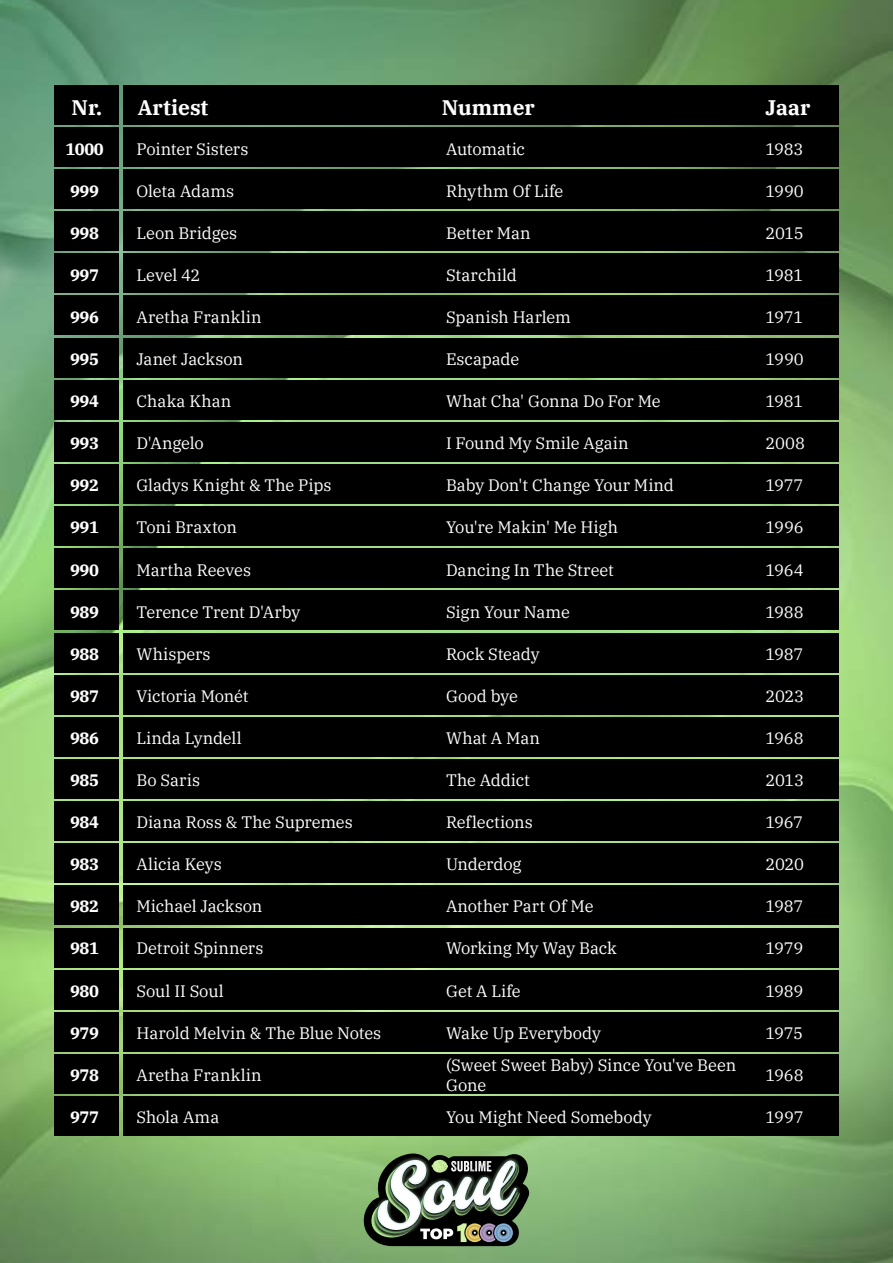
<style>
.page{position:relative;width:893px;height:1263px;background:#fff}
.page>*{position:absolute;margin:0;border:0;box-sizing:border-box;transform-origin:0 0}
.t1{font:700 21px "IBM Plex Serif";color:#fff}
.t2{font:16.5px/19.5px "IBM Plex Serif";letter-spacing:-.005em;color:#fff}
.t3{font:700 16.5px "IBM Plex Serif";letter-spacing:-.025em;color:#fff}
</style>
<div class="page">
<img style="left:0;top:0;width:893px;height:1263px">
<div style="left:54px;top:85px;width:64px;height:39px;background:#000"></div>
<div style="left:54px;top:422px;width:64px;height:39px;background:#000"></div>
<div style="left:54px;top:801px;width:64px;height:40px;background:#000"></div>
<div style="left:54px;top:254px;width:64px;height:39px;background:#000"></div>
<div style="left:54px;top:591px;width:64px;height:39px;background:#000"></div>
<div style="left:54px;top:970px;width:64px;height:39px;background:#000"></div>
<div style="left:54px;top:169px;width:64px;height:40px;background:#000"></div>
<div style="left:54px;top:506px;width:64px;height:40px;background:#000"></div>
<div style="left:54px;top:886px;width:64px;height:39px;background:#000"></div>
<div style="left:54px;top:338px;width:64px;height:39px;background:#000"></div>
<div style="left:54px;top:675px;width:64px;height:39px;background:#000"></div>
<div style="left:54px;top:1054px;width:64px;height:39px;background:#000"></div>
<div style="left:54px;top:127px;width:64px;height:40px;background:#000"></div>
<div style="left:54px;top:464px;width:64px;height:40px;background:#000"></div>
<div style="left:54px;top:843px;width:64px;height:40px;background:#000"></div>
<div style="left:54px;top:296px;width:64px;height:39px;background:#000"></div>
<div style="left:54px;top:633px;width:64px;height:39px;background:#000"></div>
<div style="left:54px;top:1012px;width:64px;height:39px;background:#000"></div>
<div style="left:54px;top:211px;width:64px;height:40px;background:#000"></div>
<div style="left:54px;top:549px;width:64px;height:39px;background:#000"></div>
<div style="left:54px;top:928px;width:64px;height:39px;background:#000"></div>
<div style="left:54px;top:380px;width:64px;height:39px;background:#000"></div>
<div style="left:54px;top:759px;width:64px;height:40px;background:#000"></div>
<div style="left:54px;top:717px;width:64px;height:39px;background:#000"></div>
<div style="left:54px;top:1096px;width:64px;height:40px;background:#000"></div>
<div style="left:124px;top:85px;width:715px;height:39px;background:#000"></div>
<div style="left:124px;top:422px;width:715px;height:39px;background:#000"></div>
<div style="left:124px;top:801px;width:715px;height:40px;background:#000"></div>
<div style="left:124px;top:254px;width:715px;height:39px;background:#000"></div>
<div style="left:124px;top:591px;width:715px;height:39px;background:#000"></div>
<div style="left:124px;top:970px;width:715px;height:39px;background:#000"></div>
<div style="left:124px;top:169px;width:715px;height:40px;background:#000"></div>
<div style="left:124px;top:506px;width:715px;height:40px;background:#000"></div>
<div style="left:124px;top:886px;width:715px;height:39px;background:#000"></div>
<div style="left:124px;top:338px;width:715px;height:39px;background:#000"></div>
<div style="left:124px;top:675px;width:715px;height:39px;background:#000"></div>
<div style="left:124px;top:1054px;width:715px;height:39px;background:#000"></div>
<div style="left:124px;top:127px;width:715px;height:40px;background:#000"></div>
<div style="left:124px;top:464px;width:715px;height:40px;background:#000"></div>
<div style="left:124px;top:843px;width:715px;height:40px;background:#000"></div>
<div style="left:124px;top:296px;width:715px;height:39px;background:#000"></div>
<div style="left:124px;top:633px;width:715px;height:39px;background:#000"></div>
<div style="left:124px;top:1012px;width:715px;height:39px;background:#000"></div>
<div style="left:124px;top:211px;width:715px;height:40px;background:#000"></div>
<div style="left:124px;top:549px;width:715px;height:39px;background:#000"></div>
<div style="left:124px;top:928px;width:715px;height:39px;background:#000"></div>
<div style="left:124px;top:380px;width:715px;height:39px;background:#000"></div>
<div style="left:124px;top:759px;width:715px;height:40px;background:#000"></div>
<div style="left:124px;top:717px;width:715px;height:39px;background:#000"></div>
<div style="left:124px;top:1096px;width:715px;height:40px;background:#000"></div>
<svg style="left:363px;top:1153px;width:167px;height:93px"></svg>
<p class="t1" style="left:71px;top:91px;width:139px">Nr. Artiest</p>
<p class="t1" style="left:442px;top:91px;width:95px">Nummer</p>
<p class="t1" style="left:765px;top:91px;width:47px">Jaar</p>
<p class="t3" style="left:65px;top:136px;width:40px">1000</p>
<p class="t2" style="left:136px;top:138px;width:113px">Pointer Sisters</p>
<p class="t2" style="left:446px;top:138px;width:81px">Automatic</p>
<p class="t2" style="left:765px;top:138px;width:40px">1983</p>
<p class="t3" style="left:70px;top:178px;width:30px">999</p>
<p class="t2" style="left:136px;top:180px;width:99px">Oleta Adams</p>
<p class="t2" style="left:446px;top:180px;width:119px">Rhythm Of Life</p>
<p class="t2" style="left:765px;top:180px;width:40px">1990</p>
<p class="t3" style="left:70px;top:220px;width:30px">998</p>
<p class="t2" style="left:136px;top:222px;width:102px">Leon Bridges</p>
<p class="t2" style="left:446px;top:222px;width:86px">Better Man</p>
<p class="t2" style="left:765px;top:222px;width:40px">2015</p>
<p class="t3" style="left:70px;top:262px;width:30px">997</p>
<p class="t2" style="left:136px;top:264px;width:65px">Level 42</p>
<p class="t2" style="left:446px;top:264px;width:72px">Starchild</p>
<p class="t2" style="left:765px;top:264px;width:39px">1981</p>
<p class="t3" style="left:70px;top:304px;width:30px">996</p>
<p class="t2" style="left:136px;top:306px;width:127px">Aretha Franklin</p>
<p class="t2" style="left:446px;top:306px;width:126px">Spanish Harlem</p>
<p class="t2" style="left:765px;top:306px;width:40px">1971</p>
<p class="t3" style="left:70px;top:346px;width:30px">995</p>
<p class="t2" style="left:136px;top:348px;width:108px">Janet Jackson</p>
<p class="t2" style="left:446px;top:348px;width:75px">Escapade</p>
<p class="t2" style="left:765px;top:348px;width:40px">1990</p>
<p class="t3" style="left:70px;top:388px;width:30px">994</p>
<p class="t2" style="left:136px;top:390px;width:96px">Chaka Khan</p>
<p class="t2" style="left:446px;top:390px;width:216px">What Cha' Gonna Do For Me</p>
<p class="t2" style="left:765px;top:390px;width:39px">1981</p>
<p class="t3" style="left:70px;top:430px;width:30px">993</p>
<p class="t2" style="left:136px;top:432px;width:69px">D'Angelo</p>
<p class="t2" style="left:446px;top:432px;width:184px">I Found My Smile Again</p>
<p class="t2" style="left:765px;top:432px;width:41px">2008</p>
<p class="t3" style="left:70px;top:472px;width:30px">992</p>
<p class="t2" style="left:136px;top:474px;width:197px">Gladys Knight &amp; The Pips</p>
<p class="t2" style="left:446px;top:474px;width:229px">Baby Don't Change Your Mind</p>
<p class="t2" style="left:765px;top:474px;width:40px">1977</p>
<p class="t3" style="left:70px;top:514px;width:30px">991</p>
<p class="t2" style="left:136px;top:516px;width:102px">Toni Braxton</p>
<p class="t2" style="left:446px;top:516px;width:174px">You're Makin' Me High</p>
<p class="t2" style="left:765px;top:516px;width:40px">1996</p>
<p class="t3" style="left:70px;top:557px;width:30px">990</p>
<p class="t2" style="left:136px;top:559px;width:116px">Martha Reeves</p>
<p class="t2" style="left:446px;top:559px;width:169px">Dancing In The Street</p>
<p class="t2" style="left:765px;top:559px;width:40px">1964</p>
<p class="t3" style="left:70px;top:599px;width:30px">989</p>
<p class="t2" style="left:136px;top:601px;width:165px">Terence Trent D'Arby</p>
<p class="t2" style="left:446px;top:601px;width:125px">Sign Your Name</p>
<p class="t2" style="left:765px;top:601px;width:40px">1988</p>
<p class="t3" style="left:70px;top:641px;width:30px">988</p>
<p class="t2" style="left:136px;top:643px;width:76px">Whispers</p>
<p class="t2" style="left:446px;top:643px;width:95px">Rock Steady</p>
<p class="t2" style="left:765px;top:643px;width:39px">1987</p>
<p class="t3" style="left:70px;top:683px;width:30px">987</p>
<p class="t2" style="left:136px;top:685px;width:114px">Victoria Monét</p>
<p class="t2" style="left:446px;top:685px;width:74px">Good bye</p>
<p class="t2" style="left:765px;top:685px;width:40px">2023</p>
<p class="t3" style="left:70px;top:725px;width:30px">986</p>
<p class="t2" style="left:136px;top:727px;width:107px">Linda Lyndell</p>
<p class="t2" style="left:446px;top:727px;width:96px">What A Man</p>
<p class="t2" style="left:765px;top:727px;width:40px">1968</p>
<p class="t3" style="left:70px;top:767px;width:30px">985</p>
<p class="t2" style="left:136px;top:769px;width:65px">Bo Saris</p>
<p class="t2" style="left:446px;top:769px;width:86px">The Addict</p>
<p class="t2" style="left:765px;top:769px;width:40px">2013</p>
<p class="t3" style="left:70px;top:809px;width:30px">984</p>
<p class="t2" style="left:136px;top:811px;width:218px">Diana Ross &amp; The Supremes</p>
<p class="t2" style="left:446px;top:811px;width:88px">Reflections</p>
<p class="t2" style="left:765px;top:811px;width:39px">1967</p>
<p class="t3" style="left:70px;top:851px;width:30px">983</p>
<p class="t2" style="left:136px;top:853px;width:87px">Alicia Keys</p>
<p class="t2" style="left:446px;top:853px;width:77px">Underdog</p>
<p class="t2" style="left:765px;top:853px;width:40px">2020</p>
<p class="t3" style="left:70px;top:893px;width:30px">982</p>
<p class="t2" style="left:136px;top:895px;width:127px">Michael Jackson</p>
<p class="t2" style="left:446px;top:895px;width:149px">Another Part Of Me</p>
<p class="t2" style="left:765px;top:895px;width:39px">1987</p>
<p class="t3" style="left:70px;top:935px;width:30px">981</p>
<p class="t2" style="left:136px;top:937px;width:128px">Detroit Spinners</p>
<p class="t2" style="left:446px;top:937px;width:172px">Working My Way Back</p>
<p class="t2" style="left:765px;top:937px;width:39px">1979</p>
<p class="t3" style="left:70px;top:977px;width:30px">980</p>
<p class="t2" style="left:136px;top:979px;width:89px">Soul II Soul</p>
<p class="t2" style="left:446px;top:979px;width:76px">Get A Life</p>
<p class="t2" style="left:765px;top:979px;width:39px">1989</p>
<p class="t3" style="left:70px;top:1020px;width:30px">979</p>
<p class="t2" style="left:136px;top:1022px;width:246px">Harold Melvin &amp; The Blue Notes</p>
<p class="t2" style="left:446px;top:1022px;width:156px">Wake Up Everybody</p>
<p class="t2" style="left:765px;top:1022px;width:39px">1975</p>
<p class="t3" style="left:70px;top:1062px;width:30px">978</p>
<p class="t2" style="left:136px;top:1064px;width:127px">Aretha Franklin</p>
<p class="t2" style="left:446px;top:1054px;width:292px">(Sweet Sweet Baby) Since You've Been<br>Gone</p>
<p class="t2" style="left:765px;top:1064px;width:40px">1968</p>
<p class="t3" style="left:70px;top:1104px;width:30px">977</p>
<p class="t2" style="left:136px;top:1106px;width:84px">Shola Ama</p>
<p class="t2" style="left:446px;top:1106px;width:207px">You Might Need Somebody</p>
<p class="t2" style="left:765px;top:1106px;width:40px">1997</p>
</div>
